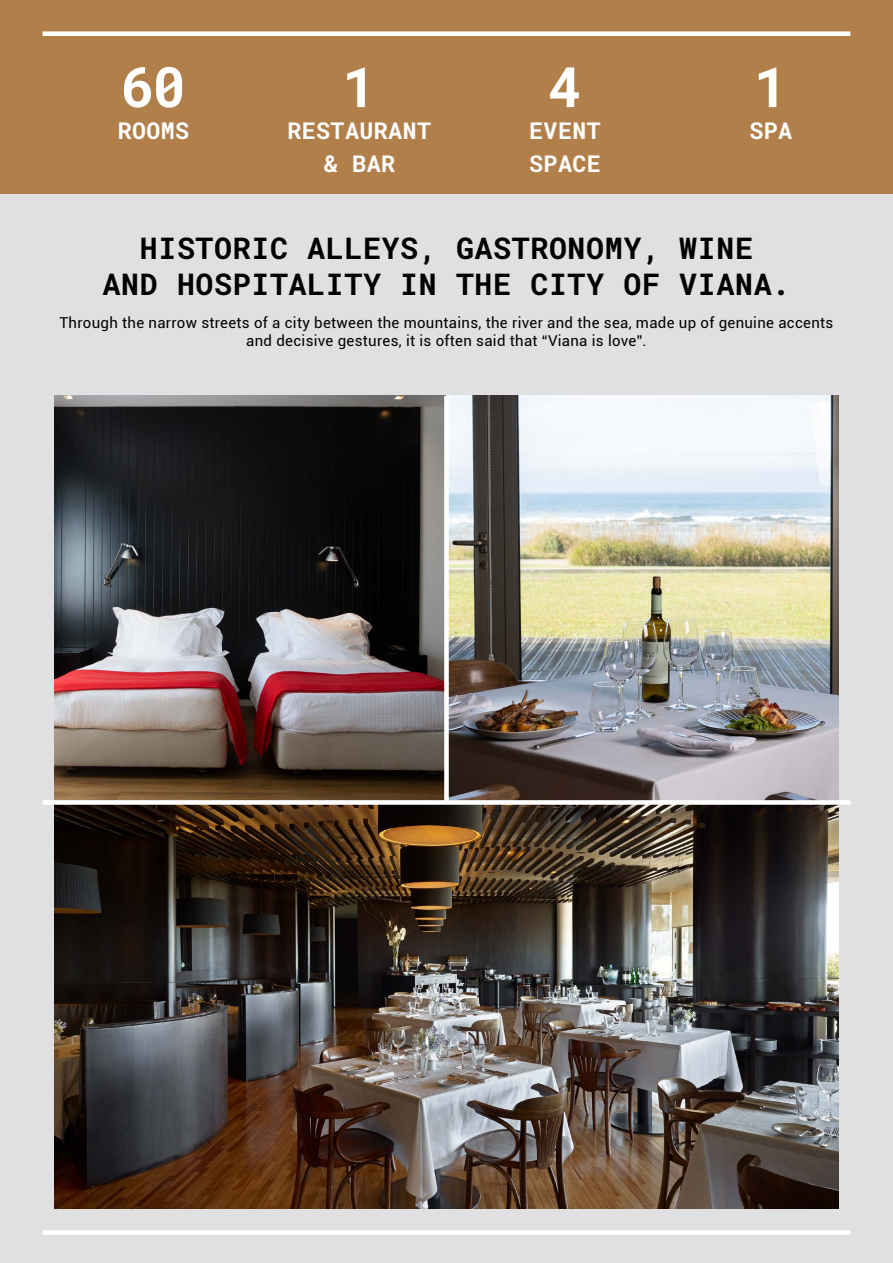
<style>
.page{position:relative;width:893px;height:1263px;background:#e0e0e2}
.page>*{position:absolute;margin:0;border:0;box-sizing:border-box;transform-origin:0 0}
.t1{font:55.8px "Roboto Mono";color:#fff}
.t2{font:30px/36px "Roboto Mono";letter-spacing:.02em;color:#000;text-align:center}
.t3{font:23.25px/32.4px "Roboto Mono";letter-spacing:.02em;color:#fff;text-align:center}
.t4{font:15px/18px "Roboto";letter-spacing:.02em;color:#000;text-align:center}
</style>
<div class="page">
<div style="left:43px;top:1230px;width:807px;height:5px;background:#fff"></div>
<div style="left:0;top:0;width:893px;height:194px;background:#b17f4a"></div>
<svg style="left:43px;top:31px;width:807px;height:5px"></svg>
<img style="left:54px;top:805px;width:785px;height:404px">
<img style="left:43px;top:396px;width:807px;height:409px">
<h1 class="t1" style="left:121px;top:49px;width:66px">60</h1>
<h3 class="t3" style="left:118px;top:114px;width:73px">ROOMS</h3>
<h1 class="t1" style="left:342px;top:49px;width:35px">1</h1>
<h3 class="t3" style="left:287px;top:114px;width:145px">RESTAURANT &amp; BAR</h3>
<h1 class="t1" style="left:548px;top:49px;width:35px">4</h1>
<h3 class="t3" style="left:529px;top:114px;width:73px;text-align:left">EVENT<br>SPACE</h3>
<h1 class="t1" style="left:754px;top:49px;width:35px">1</h1>
<h3 class="t3" style="left:749px;top:114px;width:44px">SPA</h3>
<h2 class="t2" style="left:103px;top:229px;width:689px">HISTORIC ALLEYS, GASTRONOMY, WINE<br>AND HOSPITALITY IN THE CITY OF VIANA.</h2>
<p class="t4" style="left:59px;top:313px;width:775px">Through the narrow streets of a city between the mountains, the river and the sea, made up of genuine accents and decisive gestures, it is often said that “Viana is love”.</p>
</div>
